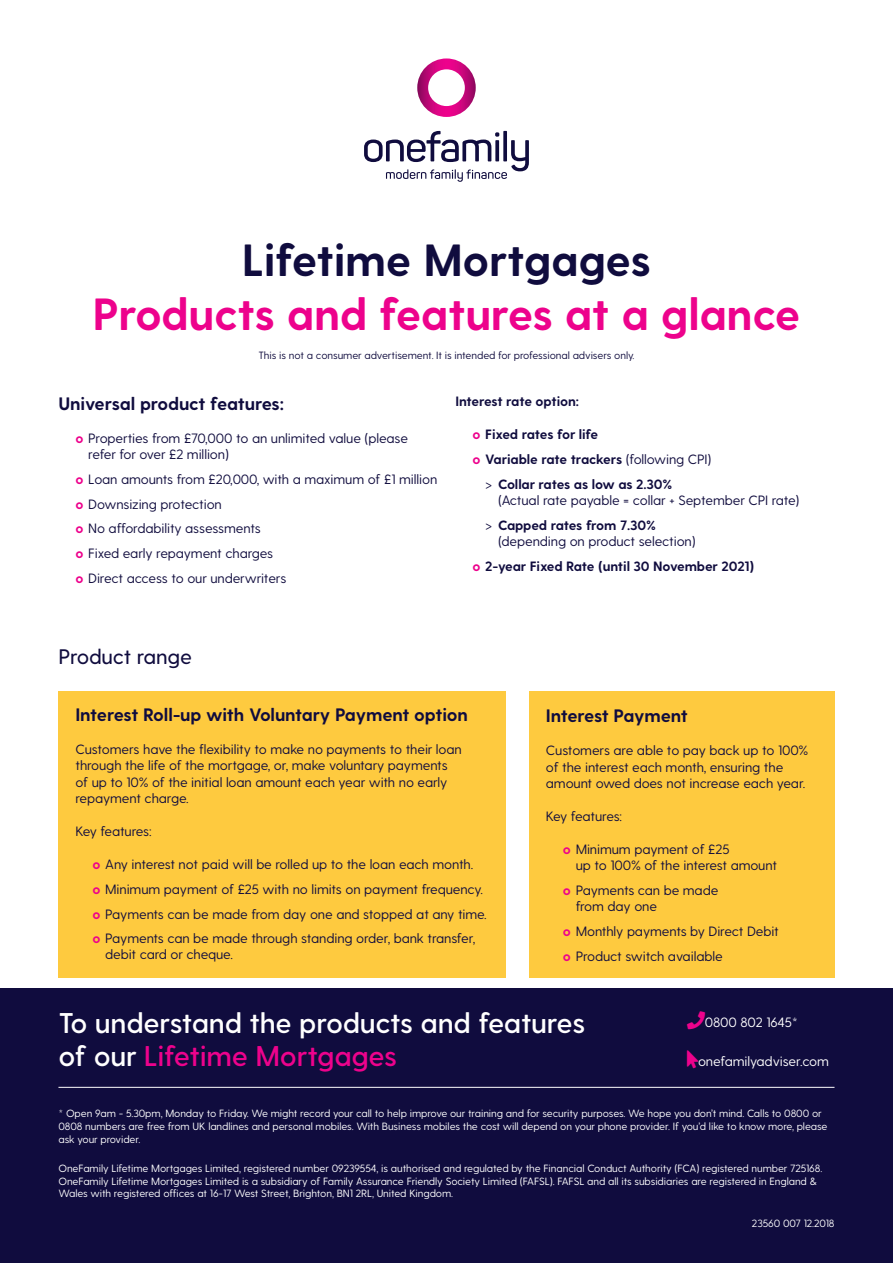
<style>
.page{position:relative;width:893px;height:1263px;background:#fff}
.page>*{position:absolute;margin:0;border:0;box-sizing:border-box;transform-origin:0 0}
.t1{font:700 45px "Greycliff CF";letter-spacing:-.01em;color:#ed028c}
.t2{font:700 45px "Greycliff CF";letter-spacing:-.01em;color:#100c3e}
.Large_pullout_quotes{font:600 28.5px/32.7px "Greycliff CF";letter-spacing:-.01em;color:#fff}
.Content_list{font:500 21px "Greycliff CF";letter-spacing:-.01em;color:#100c3e}
.Sub_header{font:700 18px "Greycliff CF";letter-spacing:-.01em;color:#100c3e}
.Body_copy{font:13.5px/16.2px "Greycliff CF";letter-spacing:-.01em;color:#100c3e}
.Body_copy_bold{font:700 13.5px "Greycliff CF";letter-spacing:-.01em;color:#100c3e}
.Call_to_action{font:13.5px "Greycliff CF";letter-spacing:-.01em;color:#fff}
.Small_print{font:10.5px/12.6px "Greycliff CF";letter-spacing:-.01em;color:#fff}
.t3{font:10.5px "Greycliff CF";letter-spacing:-.01em;color:#100c3e}
.s1{font-weight:700;color:#ed028c}
.s2{color:#ed028c}
.s3{font-weight:400}
.s4{font-weight:700}
</style>
<div class="page">
<div style="left:0;top:989px;width:893px;height:274px;background:#100c3e"></div>
<hr style="left:58px;top:1087px;width:776px;height:1px;background:#fff">
<div style="left:58px;top:691px;width:448px;height:287px;background:#feca3f"></div>
<div style="left:529px;top:691px;width:305px;height:287px;background:#feca3f"></div>
<svg style="left:417px;top:58px;width:59px;height:59px"></svg>
<svg style="left:364px;top:131px;width:165px;height:51px"></svg>
<h1 class="t2" style="left:242px;top:234px;width:411px">Lifetime Mortgages</h1>
<h1 class="t1" style="left:92px;top:288px;width:710px">Products and features at a glance</h1>
<p class="t3" style="left:259px;top:349px;width:377px">This is not a consumer advertisement. It is intended for professional advisers only.</p>
<p class="Sub_header" style="left:58px;top:393px;width:227px">Universal product features:</p>
<p class="Body_copy" style="left:88px;top:430px;width:321px;text-indent:-13px"><span class="s1">о</span> Properties from £70,000 to an unlimited value (please refer for over £2 million)</p>
<p class="Body_copy" style="left:75px;top:471px;width:363px"><span class="s1">о</span> Loan amounts from £20,000, with a maximum of £1 million</p>
<p class="Body_copy" style="left:75px;top:496px;width:148px"><span class="s1">о</span> Downsizing protection</p>
<p class="Body_copy" style="left:75px;top:521px;width:187px"><span class="s1">о</span> No affordability assessments</p>
<p class="Body_copy" style="left:75px;top:546px;width:199px"><span class="s1">о</span> Fixed early repayment charges</p>
<p class="Body_copy" style="left:75px;top:570px;width:212px"><span class="s1">о</span> Direct access to our underwriters</p>
<p class="Body_copy_bold" style="left:455px;top:393px;width:125px">Interest rate option:</p>
<p class="Body_copy_bold" style="left:472px;top:427px;width:127px"><span class="s2">о</span> Fixed rates for life</p>
<p class="Body_copy_bold" style="left:472px;top:451px;width:241px"><span class="s2">о</span> Variable rate trackers <span class="s3">(following CPI)</span></p>
<p class="Body_copy" style="left:498px;top:476px;width:303px;text-indent:-13px">&gt; <span class="s4">Collar rates as low as 2.30%<br></span>(Actual rate payable = collar + September CPI rate)</p>
<p class="Body_copy" style="left:498px;top:517px;width:199px;text-indent:-13px">&gt; <span class="s4">Capped rates from 7.30% </span>(depending on product selection)</p>
<p class="Body_copy_bold" style="left:472px;top:558px;width:283px"><span class="s2">о</span> 2-year Fixed Rate (until 30 November 2021)</p>
<p class="Content_list" style="left:58px;top:644px;width:135px">Product range</p>
<p class="Sub_header" style="left:75px;top:704px;width:394px">Interest Roll-up with Voluntary Payment option</p>
<p class="Body_copy" style="left:75px;top:741px;width:388px">Customers have the flexibility to make no payments to their loan through the life of the mortgage, or, make voluntary payments of up to 10% of the initial loan amount each year with no early repayment charge.</p>
<p class="Body_copy" style="left:75px;top:823px;width:78px">Key features:</p>
<p class="Body_copy" style="left:92px;top:856px;width:382px"><span class="s1">о</span> Any interest not paid will be rolled up to the loan each month.</p>
<p class="Body_copy" style="left:92px;top:881px;width:392px"><span class="s1">о</span> Minimum payment of £25 with no limits on payment frequency.</p>
<p class="Body_copy" style="left:92px;top:906px;width:396px"><span class="s1">о</span> Payments can be made from day one and stopped at any time.</p>
<p class="Body_copy" style="left:105px;top:931px;width:371px;text-indent:-13px"><span class="s1">о</span> Payments can be made through standing order, bank transfer, debit card or cheque.</p>
<p class="Sub_header" style="left:546px;top:705px;width:144px">Interest Payment</p>
<p class="Body_copy" style="left:546px;top:743px;width:264px">Customers are able to pay back up to 100% of the interest each month, ensuring the amount owed does not increase each year.</p>
<p class="Body_copy" style="left:546px;top:808px;width:78px">Key features:</p>
<p class="Body_copy" style="left:576px;top:842px;width:203px;text-indent:-13px"><span class="s1">о</span> Minimum payment of £25<br>up to 100% of the interest amount</p>
<p class="Body_copy" style="left:576px;top:883px;width:144px;text-indent:-13px"><span class="s1">о</span> Payments can be made from day one</p>
<p class="Body_copy" style="left:563px;top:923px;width:217px"><span class="s1">о</span> Monthly payments by Direct Debit</p>
<p class="Body_copy" style="left:563px;top:948px;width:161px"><span class="s1">о</span> Product switch available</p>
<p class="Large_pullout_quotes" style="left:58px;top:1007px;width:528px">To understand the products and features of our <span class="s2">Lifetime Mortgages</span></p>
<p class="Small_print" style="left:58px;top:1107px;width:771px">* Open 9am - 5.30pm, Monday to Friday. We might record your call to help improve our training and for security purposes. We hope you don’t mind. Calls to 0800 or<br>0808 numbers are free from UK landlines and personal mobiles. With Business mobiles the cost will depend on your phone provider. If you’d like to know more, please ask your provider.</p>
<p class="Call_to_action" style="left:705px;top:1014px;width:95px">0800 802 1645*</p>
<p class="Call_to_action" style="left:698px;top:1053px;width:133px">onefamilyadviser.com</p>
<p class="Small_print" style="left:58px;top:1162px;width:765px">OneFamily Lifetime Mortgages Limited, registered number 09239554, is authorised and regulated by the Financial Conduct Authority (FCA) registered number 725168.<br>OneFamily Lifetime Mortgages Limited is a subsidiary of Family Assurance Friendly Society Limited (FAFSL). FAFSL and all its subsidiaries are registered in England &amp;<br>Wales with registered offices at 16-17 West Street, Brighton, BN1 2RL, United Kingdom.</p>
<p class="Small_print" style="left:752px;top:1217px;width:84px">23560 007 12.2018</p>
</div>
